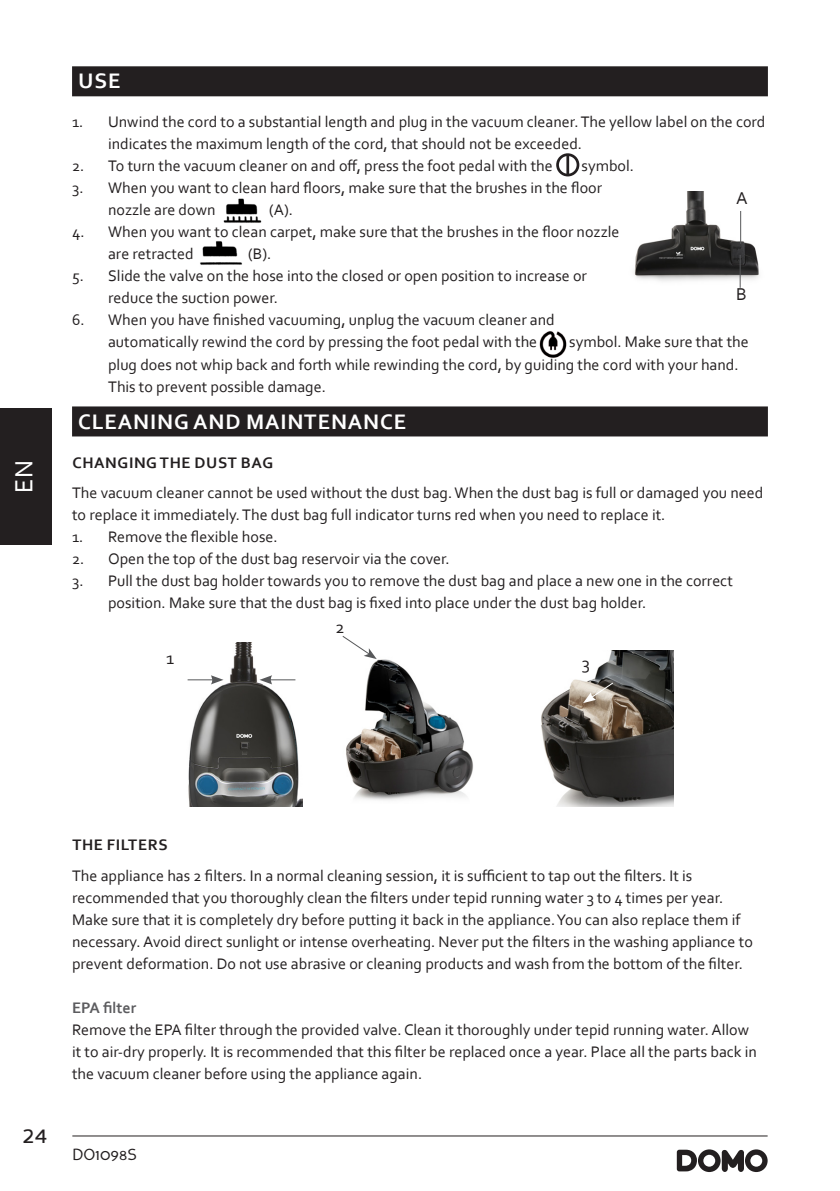
<style>
.page{position:relative;width:840px;height:1191px;background:#fff}
.page>*{position:absolute;margin:0;border:0;box-sizing:border-box;transform-origin:0 0}
.t1{font:26px "Corbel";color:#fff}
.t2{font:24px "Perspective Sans";color:#231f20}
.TITEL_NIVEAU_1{font:700 22px "Corbel";letter-spacing:.04em;color:#fff}
.t3{font:18px "Corbel";color:#231f20}
.TEKST{font:16px/22px "Corbel";color:#231f20}
.TITEL_NIVEAU_2{font:700 16px "Corbel";letter-spacing:.04em;color:#231f20}
.TITEL_NIVEAU_3{font:700 16px "Corbel";color:#5c5c5f}
.t4{font:16px "Perspective Sans";color:#231f20}
</style>
<div class="page">
<hr style="left:72px;top:1135px;width:695px;height:1px;background:#231f20">
<svg style="left:676px;top:1149px;width:91px;height:23px"></svg>
<div style="left:0;top:408px;width:51px;height:136px;background:#231f20"></div>
<div style="left:72px;top:66px;width:695px;height:30px;background:#231f20"></div>
<div style="left:72px;top:406px;width:695px;height:30px;background:#231f20"></div>
<img style="left:223px;top:198px;width:39px;height:25px">
<img style="left:200px;top:241px;width:42px;height:24px">
<img style="left:188px;top:642px;width:114px;height:164px">
<svg style="left:187px;top:675px;width:36px;height:9px"></svg>
<svg style="left:259px;top:675px;width:36px;height:9px"></svg>
<img style="left:541px;top:650px;width:132px;height:156px">
<svg style="left:582px;top:681px;width:32px;height:22px"></svg>
<img style="left:346px;top:658px;width:127px;height:142px">
<svg style="left:342px;top:636px;width:34px;height:23px"></svg>
<svg style="left:557px;top:155px;width:20px;height:20px"></svg>
<div style="left:556px;top:153px;width:23px;height:23px;border:3px solid #231f20;border-radius:50%"></div>
<hr style="left:566px;top:155px;width:3px;height:19px;background:#231f20">
<img style="left:539px;top:331px;width:27px;height:26px">
<img style="left:634px;top:191px;width:125px;height:96px">
<hr style="left:739px;top:255px;width:1px;height:33px;background:#57585a">
<hr style="left:739px;top:211px;width:1px;height:33px;background:#57585a">
<h1 class="t1" style="left:8px;top:492px;width:34px;rotate:-90deg">EN</h1>
<p class="TITEL_NIVEAU_1" style="left:78px;top:67px;width:44px">USE</p>
<p class="TEKST" style="left:108px;top:111px;width:658px;text-indent:-36px">1. Unwind the cord to a substantial length and plug in the vacuum cleaner. The yellow label on the cord indicates the maximum length of the cord, that should not be exceeded.</p>
<p class="TEKST" style="left:72px;top:155px;width:482px">2. To turn the vacuum cleaner on and off, press the foot pedal with the</p>
<p class="TEKST" style="left:581px;top:155px;width:54px">symbol.</p>
<p class="TEKST" style="left:108px;top:177px;width:495px;text-indent:-36px">3. When you want to clean hard floors, make sure that the brushes in the floor nozzle are down</p>
<p class="t3" style="left:735px;top:187px;width:13px">A</p>
<p class="TEKST" style="left:269px;top:199px;width:25px">(A).</p>
<p class="TEKST" style="left:108px;top:221px;width:512px;text-indent:-36px">4. When you want to clean carpet, make sure that the brushes in the floor nozzle are retracted</p>
<p class="TEKST" style="left:248px;top:243px;width:25px">(B).</p>
<p class="TEKST" style="left:108px;top:265px;width:480px;text-indent:-36px">5. Slide the valve on the hose into the closed or open position to increase or reduce the suction power.</p>
<p class="TEKST" style="left:108px;top:309px;width:448px;text-indent:-36px">6. When you have finished vacuuming, unplug the vacuum cleaner and automatically rewind the cord by pressing the foot pedal with the</p>
<p class="t3" style="left:735px;top:283px;width:12px">B</p>
<p class="TEKST" style="left:108px;top:331px;width:641px;text-indent:461px">symbol. Make sure that the plug does not whip back and forth while rewinding the cord, by guiding the cord with your hand.<br>This to prevent possible damage.</p>
<p class="TITEL_NIVEAU_1" style="left:78px;top:407px;width:329px">CLEANING AND MAINTENANCE</p>
<p class="TITEL_NIVEAU_2" style="left:72px;top:452px;width:202px">CHANGING THE DUST BAG</p>
<p class="TEKST" style="left:72px;top:481px;width:692px">The vacuum cleaner cannot be used without the dust bag. When the dust bag is full or damaged you need to replace it immediately. The dust bag full indicator turns red when you need to replace it.</p>
<p class="TEKST" style="left:72px;top:525px;width:207px">1. Remove the flexible hose.</p>
<p class="TEKST" style="left:72px;top:547px;width:379px">2. Open the top of the dust bag reservoir via the cover.</p>
<p class="TEKST" style="left:108px;top:569px;width:626px;text-indent:-36px">3. Pull the dust bag holder towards you to remove the dust bag and place a new one in the correct position. Make sure that the dust bag is fixed into place under the dust bag holder.</p>
<p class="t3" style="left:166px;top:647px;width:10px">1</p>
<p class="t3" style="left:335px;top:615px;width:11px">2</p>
<p class="t3" style="left:581px;top:652px;width:10px">3</p>
<h2 class="t2" style="left:22px;top:1120px;width:26px">24</h2>
<p class="TITEL_NIVEAU_2" style="left:72px;top:835px;width:97px">THE FILTERS</p>
<p class="TEKST" style="left:72px;top:864px;width:682px">The appliance has 2 filters. In a normal cleaning session, it is sufficient to tap out the filters. It is recommended that you thoroughly clean the filters under tepid running water 3 to 4 times per year.<br>Make sure that it is completely dry before putting it back in the appliance. You can also replace them if necessary. Avoid direct sunlight or intense overheating. Never put the filters in the washing appliance to prevent deformation. Do not use abrasive or cleaning products and wash from the bottom of the filter.</p>
<p class="TITEL_NIVEAU_3" style="left:72px;top:997px;width:66px">EPA filter</p>
<p class="TEKST" style="left:72px;top:1018px;width:686px">Remove the EPA filter through the provided valve. Clean it thoroughly under tepid running water. Allow it to air-dry properly. It is recommended that this filter be replaced once a year. Place all the parts back in the vacuum cleaner before using the appliance again.</p>
<p class="t4" style="left:72px;top:1145px;width:66px">DO1098S</p>
</div>
